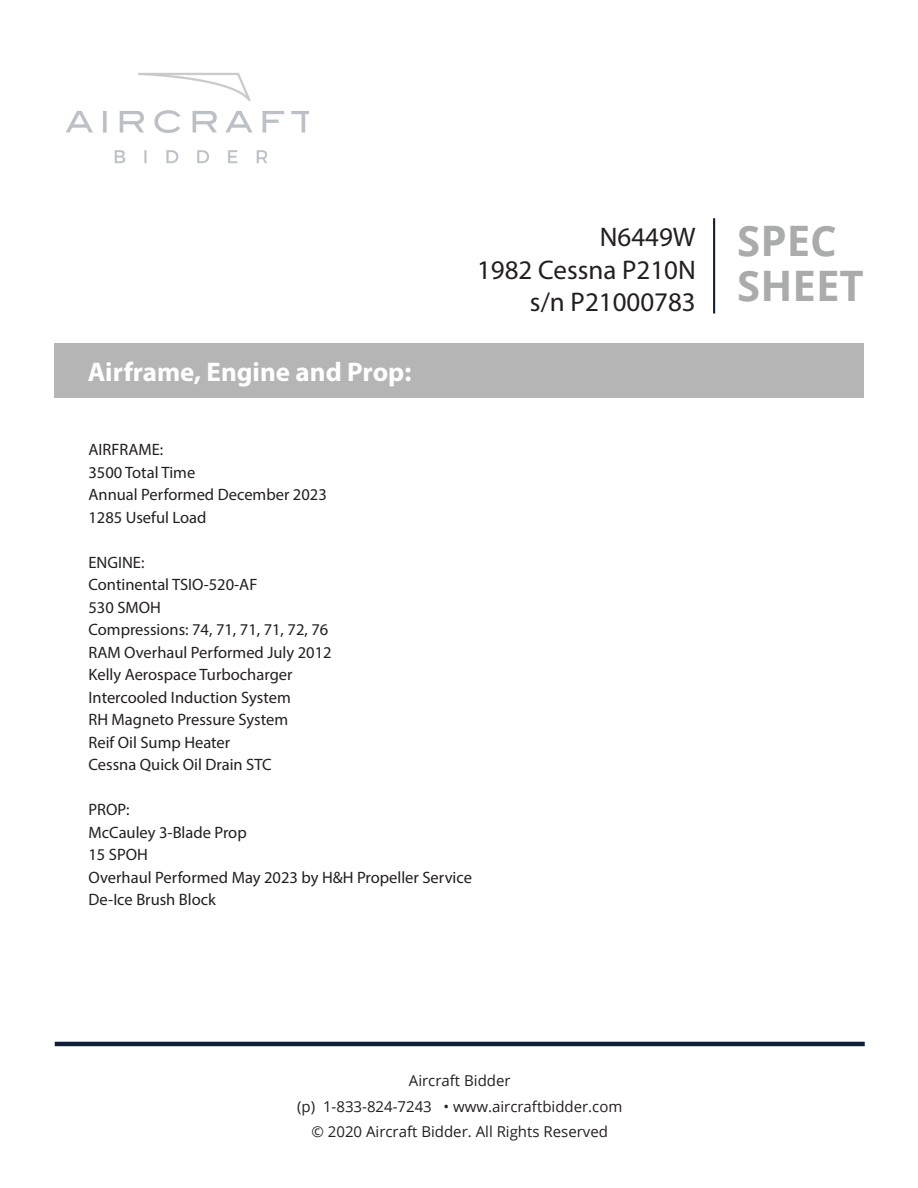
<style>
.page{position:relative;width:918px;height:1188px;background:#fff}
.page>*{position:absolute;margin:0;border:0;box-sizing:border-box;transform-origin:0 0}
.t1{font:700 42px/45.2px "Open Sans";color:#aaabab}
.t2{font:27px/32.4px "Myriad Pro";color:#231f20;text-align:right}
.t3{font:700 27px "Myriad Pro";color:#fff}
.t4{font:16.5px "Myriad Pro";color:#231f20}
.t5{font:15px/25.5px "Open Sans";color:#231f20;text-align:center}
</style>
<div class="page">
<div style="left:55px;top:344px;width:809px;height:54px;background:#b5b5b6"></div>
<img style="left:66px;top:73px;width:243px;height:91px">
<hr style="left:55px;top:1042px;width:810px;height:4px;background:#101f37">
<hr style="left:713px;top:218px;width:2px;height:96px;background:#101f37">
<p class="t3" style="left:88px;top:354px;width:325px">Airframe, Engine and Prop:</p>
<h2 class="t2" style="left:477px;top:221px;width:220px">N6449W<br>1982 Cessna P210N s/n P21000783</h2>
<h1 class="t1" style="left:737px;top:217px;width:128px">SPEC<br>SHEET</h1>
<p class="t4" style="left:88px;top:439px;width:76px">AIRFRAME:</p>
<p class="t4" style="left:88px;top:462px;width:108px">3500 Total Time</p>
<p class="t4" style="left:88px;top:484px;width:240px">Annual Performed December 2023</p>
<p class="t4" style="left:88px;top:507px;width:119px">1285 Useful Load</p>
<p class="t4" style="left:88px;top:552px;width:57px">ENGINE:</p>
<p class="t4" style="left:88px;top:574px;width:170px">Continental TSIO-520-AF</p>
<p class="t4" style="left:88px;top:597px;width:74px">530 SMOH</p>
<p class="t4" style="left:88px;top:619px;width:241px">Compressions: 74, 71, 71, 71, 72, 76</p>
<p class="t4" style="left:88px;top:642px;width:245px">RAM Overhaul Performed July 2012</p>
<p class="t4" style="left:88px;top:664px;width:206px">Kelly Aerospace Turbocharger</p>
<p class="t4" style="left:88px;top:687px;width:204px">Intercooled Induction System</p>
<p class="t4" style="left:88px;top:709px;width:201px">RH Magneto Pressure System</p>
<p class="t4" style="left:88px;top:732px;width:143px">Reif Oil Sump Heater</p>
<p class="t4" style="left:88px;top:754px;width:185px">Cessna Quick Oil Drain STC</p>
<p class="t4" style="left:88px;top:799px;width:43px">PROP:</p>
<p class="t4" style="left:88px;top:822px;width:160px">McCauley 3-Blade Prop</p>
<p class="t4" style="left:88px;top:844px;width:61px">15 SPOH</p>
<p class="t4" style="left:88px;top:867px;width:385px">Overhaul Performed May 2023 by H&amp;H Propeller Service</p>
<p class="t4" style="left:88px;top:889px;width:129px">De-Ice Brush Block</p>
<p class="t5" style="left:297px;top:1068px;width:327px">Aircraft Bidder<br>(p) 1-833-824-7243 • www.aircraftbidder.com © 2020 Aircraft Bidder. All Rights Reserved</p>
</div>
